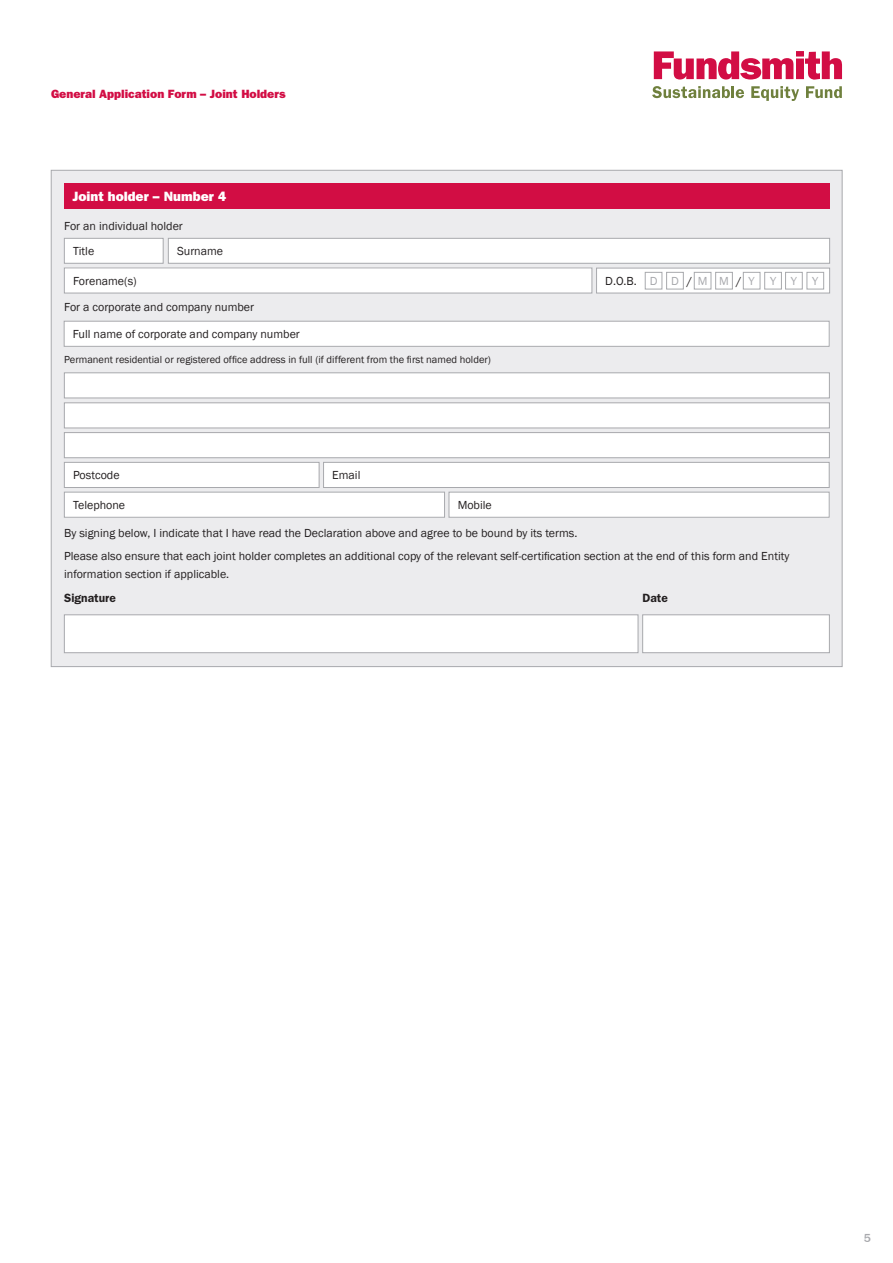
<style>
.page{position:relative;width:893px;height:1263px;background:#fff}
.page>*{position:absolute;margin:0;border:0;box-sizing:border-box;transform-origin:0 0}
.t1{font:800 13.5px "Franklin Gothic";color:#fff}
.t2{font:12px/18px "Franklin Gothic";color:#231f20}
.t3{font:800 12px "Franklin Gothic";color:#d20d44}
.t4{font:600 12px "Franklin Gothic";color:#231f20}
.t5{font:12px "Franklin Gothic";color:#a8a9ad}
.t6{font:500 12px "Franklin Gothic";color:#a8a9ad}
.t7{font:10.5px "Franklin Gothic";color:#231f20}
</style>
<div class="page">
<svg style="left:652px;top:86px;width:92px;height:12px"></svg>
<svg style="left:751px;top:86px;width:48px;height:15px"></svg>
<svg style="left:806px;top:86px;width:36px;height:12px"></svg>
<svg style="left:654px;top:51px;width:188px;height:29px"></svg>
<div style="left:51px;top:170px;width:791px;height:497px;background:#ececee;border:1px solid #a8a9ad"></div>
<div style="left:64px;top:183px;width:765px;height:26px;background:#d20d44"></div>
<div style="left:64px;top:321px;width:765px;height:25px;background:#fff"></div>
<div style="left:64px;top:321px;width:765px;height:25px;border:1px solid #a8a9ad"></div>
<div style="left:64px;top:403px;width:766px;height:25px;background:#fff;border:1px solid #a8a9ad"></div>
<div style="left:64px;top:432px;width:766px;height:26px;background:#fff;border:1px solid #a8a9ad"></div>
<div style="left:64px;top:462px;width:255px;height:25px;background:#fff"></div>
<div style="left:64px;top:462px;width:255px;height:26px;border:1px solid #a8a9ad"></div>
<div style="left:324px;top:462px;width:505px;height:25px;background:#fff"></div>
<div style="left:323px;top:462px;width:506px;height:26px;border:1px solid #a8a9ad"></div>
<div style="left:64px;top:492px;width:381px;height:25px;background:#fff"></div>
<div style="left:64px;top:492px;width:381px;height:25px;border:1px solid #a8a9ad"></div>
<div style="left:449px;top:492px;width:380px;height:25px;background:#fff"></div>
<div style="left:449px;top:492px;width:380px;height:25px;border:1px solid #a8a9ad"></div>
<div style="left:64px;top:373px;width:766px;height:25px;background:#fff;border:1px solid #a8a9ad"></div>
<div style="left:64px;top:615px;width:574px;height:38px;background:#fff;border:1px solid #a8a9ad"></div>
<div style="left:642px;top:615px;width:188px;height:38px;background:#fff;border:1px solid #a8a9ad"></div>
<div style="left:64px;top:238px;width:99px;height:25px;background:#fff"></div>
<div style="left:64px;top:238px;width:99px;height:25px;border:1px solid #a8a9ad"></div>
<div style="left:168px;top:238px;width:662px;height:25px;background:#fff"></div>
<div style="left:168px;top:238px;width:662px;height:25px;border:1px solid #a8a9ad"></div>
<div style="left:64px;top:268px;width:528px;height:25px;background:#fff"></div>
<div style="left:64px;top:268px;width:528px;height:25px;border:1px solid #a8a9ad"></div>
<svg style="left:598px;top:270px;width:230px;height:21px;background:#f8f8f8"></svg>
<div style="left:596px;top:268px;width:234px;height:25px;border:1px solid #a8a9ad"></div>
<div style="left:743px;top:272px;width:17px;height:17px;background:#fff"></div>
<div style="left:743px;top:272px;width:17px;height:17px;border:1px solid #a8a9ad"></div>
<div style="left:765px;top:272px;width:16px;height:17px;background:#fff"></div>
<div style="left:764px;top:272px;width:18px;height:17px;border:1px solid #a8a9ad"></div>
<div style="left:694px;top:272px;width:17px;height:17px;background:#fff"></div>
<div style="left:694px;top:272px;width:17px;height:17px;border:1px solid #a8a9ad"></div>
<div style="left:716px;top:272px;width:16px;height:17px;background:#fff"></div>
<div style="left:715px;top:272px;width:18px;height:17px;border:1px solid #a8a9ad"></div>
<div style="left:645px;top:272px;width:17px;height:17px;background:#fff"></div>
<div style="left:645px;top:272px;width:17px;height:17px;border:1px solid #a8a9ad"></div>
<div style="left:667px;top:272px;width:16px;height:17px;background:#fff"></div>
<div style="left:666px;top:272px;width:17px;height:17px;border:1px solid #a8a9ad"></div>
<div style="left:785px;top:272px;width:17px;height:17px;background:#fff"></div>
<div style="left:785px;top:272px;width:17px;height:17px;border:1px solid #a8a9ad"></div>
<div style="left:807px;top:272px;width:17px;height:17px;background:#fff"></div>
<div style="left:807px;top:272px;width:17px;height:17px;border:1px solid #a8a9ad"></div>
<p class="t3" style="left:51px;top:87px;width:236px">General Application Form – Joint Holders</p>
<p class="t1" style="left:72px;top:188px;width:155px">Joint holder – Number 4</p>
<p class="t2" style="left:64px;top:217px;width:120px">For an individual holder</p>
<p class="t2" style="left:73px;top:242px;width:23px">Title</p>
<p class="t2" style="left:177px;top:242px;width:48px">Surname</p>
<p class="t2" style="left:73px;top:272px;width:65px">Forename(s)</p>
<p class="t2" style="left:605px;top:272px;width:33px">D.O.B.</p>
<p class="t5" style="left:650px;top:273px;width:9px">D</p>
<p class="t5" style="left:671px;top:273px;width:9px">D</p>
<p class="t2" style="left:687px;top:272px;width:7px">/</p>
<p class="t5" style="left:698px;top:273px;width:11px">M</p>
<p class="t5" style="left:719px;top:273px;width:11px">M</p>
<p class="t2" style="left:736px;top:272px;width:7px">/</p>
<p class="t5" style="left:749px;top:273px;width:8px">Y</p>
<p class="t5" style="left:770px;top:273px;width:8px">Y</p>
<p class="t5" style="left:791px;top:273px;width:8px">Y</p>
<p class="t5" style="left:812px;top:273px;width:8px">Y</p>
<p class="t2" style="left:64px;top:298px;width:192px">For a corporate and company number</p>
<p class="t2" style="left:73px;top:325px;width:229px">Full name of corporate and company number</p>
<p class="t7" style="left:64px;top:353px;width:428px">Permanent residential or registered office address in full (if different from the first named holder)</p>
<p class="t2" style="left:73px;top:466px;width:48px">Postcode</p>
<p class="t2" style="left:332px;top:466px;width:30px">Email</p>
<p class="t2" style="left:73px;top:496px;width:54px">Telephone</p>
<p class="t2" style="left:458px;top:496px;width:36px">Mobile</p>
<p class="t2" style="left:64px;top:525px;width:515px">By signing below, I indicate that I have read the Declaration above and agree to be bound by its terms.</p>
<p class="t2" style="left:64px;top:547px;width:727px">Please also ensure that each joint holder completes an additional copy of the relevant self-certification section at the end of this form and Entity information section if applicable.</p>
<p class="t4" style="left:64px;top:591px;width:53px">Signature</p>
<p class="t4" style="left:642px;top:591px;width:27px">Date</p>
<p class="t6" style="left:864px;top:1230px;width:9px">5</p>
</div>
